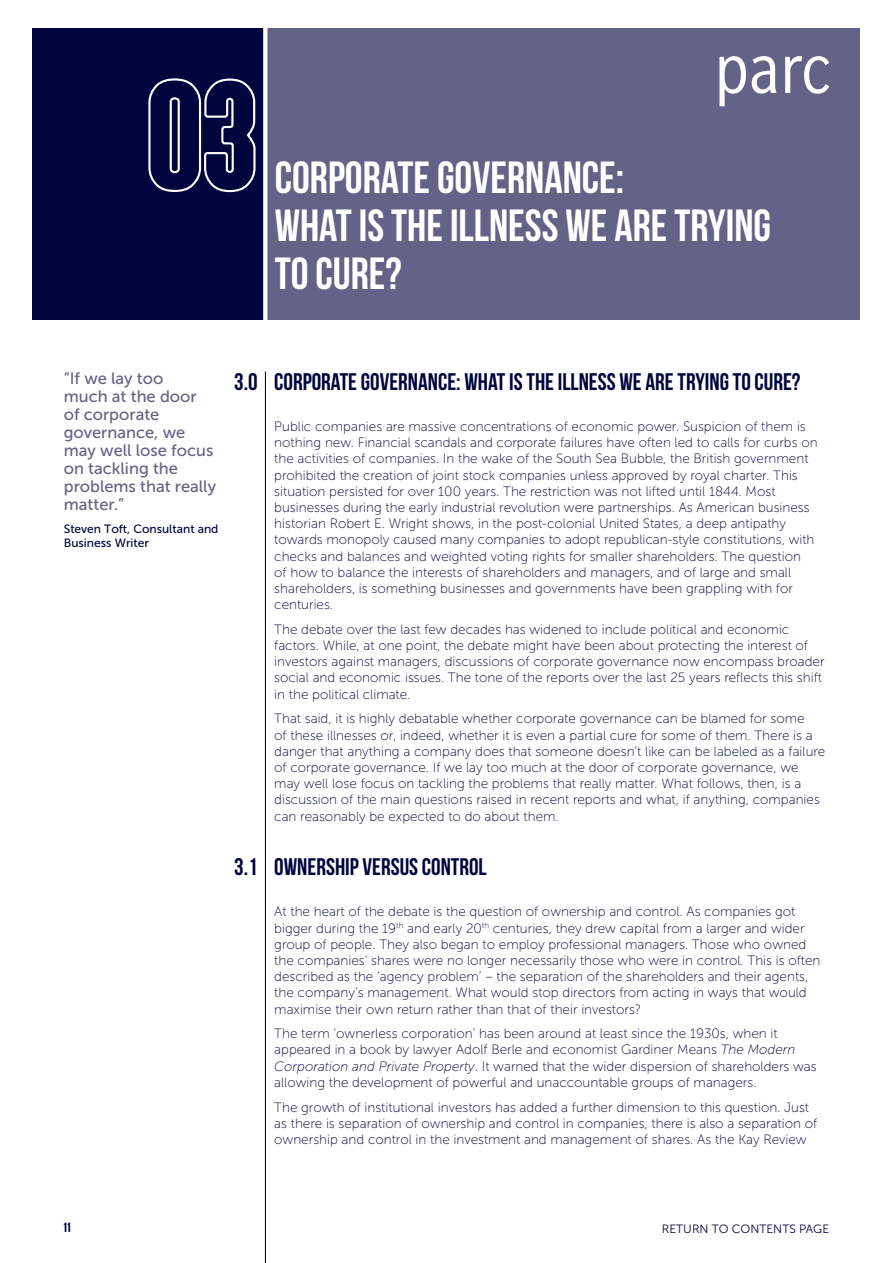
<style>
.page{position:relative;width:893px;height:1263px;background:#fff}
.page>*{position:absolute;margin:0;border:0;box-sizing:border-box;transform-origin:0 0}
.t1{font:45px/48px "Bebas Neue";color:#fff}
.t2{font:24px "Bebas Neue";color:#00053e}
.t3{font:16.5px/18px "Museo Sans 500";color:#626386}
.t4{font:13.5px/16.2px "Museo Sans 100";color:#00053e}
.t5{font:12px/14.4px "Museo Sans 500";color:#00053e}
.t6{font:12px "Museo Sans 300";color:#00053e}
.t7{font:12px "H.H.Samuel";color:#00053e}
.s1{font-style:italic}
</style>
<div class="page">
<div style="left:32px;top:28px;width:231px;height:292px;background:#00053e"></div>
<hr style="left:265px;top:371px;width:1px;height:892px;background:#00053e">
<div style="left:265px;top:28px;width:595px;height:292px;background:#626386"></div>
<svg style="left:719px;top:56px;width:27px;height:50px"></svg>
<svg style="left:752px;top:56px;width:24px;height:38px"></svg>
<svg style="left:785px;top:56px;width:44px;height:38px"></svg>
<svg style="left:148px;top:78px;width:108px;height:115px"></svg>
<svg style="left:263px;top:28px;width:4px;height:292px"></svg>
<h1 class="t1" style="left:275px;top:153px;width:498px">CORPORATE GOVERNANCE:<br>WHAT IS THE ILLNESS WE ARE TRYING<br>TO CURE?</h1>
<p class="t3" style="left:64px;top:369px;width:154px">“If we lay too<br>much at the door of corporate governance, we may well lose focus on tackling the problems that really matter.”</p>
<p class="t5" style="left:64px;top:522px;width:156px">Steven Toft, Consultant and<br>Business Writer</p>
<h2 class="t2" style="left:234px;top:368px;width:25px">3.0</h2>
<h2 class="t2" style="left:274px;top:368px;width:528px">CORPORATE GOVERNANCE: WHAT IS THE ILLNESS WE ARE TRYING TO CURE?</h2>
<p class="t4" style="left:274px;top:418px;width:545px">Public companies are massive concentrations of economic power. Suspicion of them is nothing new. Financial scandals and corporate failures have often led to calls for curbs on the activities of companies. In the wake of the South Sea Bubble, the British government prohibited the creation of joint stock companies unless approved by royal charter. This situation persisted for over 100 years. The restriction was not lifted until 1844. Most businesses during the early industrial revolution were partnerships. As American business historian Robert E. Wright shows, in the post-colonial United States, a deep antipathy towards monopoly caused many companies to adopt republican-style constitutions, with checks and balances and weighted voting rights for smaller shareholders. The question<br>of how to balance the interests of shareholders and managers, and of large and small shareholders, is something businesses and governments have been grappling with for centuries.</p>
<p class="t4" style="left:274px;top:621px;width:552px">The debate over the last few decades has widened to include political and economic factors. While, at one point, the debate might have been about protecting the interest of investors against managers, discussions of corporate governance now encompass broader social and economic issues. The tone of the reports over the last 25 years reflects this shift in the political climate.</p>
<p class="t4" style="left:274px;top:711px;width:553px">That said, it is highly debatable whether corporate governance can be blamed for some<br>of these illnesses or, indeed, whether it is even a partial cure for some of them. There is a danger that anything a company does that someone doesn’t like can be labeled as a failure of corporate governance. If we lay too much at the door of corporate governance, we may well lose focus on tackling the problems that really matter. What follows, then, is a discussion of the main questions raised in recent reports and what, if anything, companies can reasonably be expected to do about them.</p>
<h2 class="t2" style="left:234px;top:853px;width:254px">3.1 OWNERSHIP VERSUS CONTROL</h2>
<p class="t4" style="left:274px;top:904px;width:548px">At the heart of the debate is the question of ownership and control. As companies got bigger during the 19<sup>th</sup> and early 20<sup>th</sup> centuries, they drew capital from a larger and wider group of people. They also began to employ professional managers. Those who owned the companies’ shares were no longer necessarily those who were in control. This is often described as the ‘agency problem’ – the separation of the shareholders and their agents, the company’s management. What would stop directors from acting in ways that would maximise their own return rather than that of their investors?</p>
<p class="t4" style="left:274px;top:1026px;width:544px">The term ‘ownerless corporation’ has been around at least since the 1930s, when it appeared in a book by lawyer Adolf Berle and economist Gardiner Means <span class="s1">The Modern Corporation and Private Property</span>. It warned that the wider dispersion of shareholders was allowing the development of powerful and unaccountable groups of managers.</p>
<p class="t4" style="left:274px;top:1099px;width:544px">The growth of institutional investors has added a further dimension to this question. Just as there is separation of ownership and control in companies, there is also a separation of ownership and control in the investment and management of shares. As the Kay Review</p>
<p class="t7" style="left:64px;top:1220px;width:9px">11</p>
<p class="t6" style="left:662px;top:1223px;width:169px">RETURN TO CONTENTS PAGE</p>
</div>
